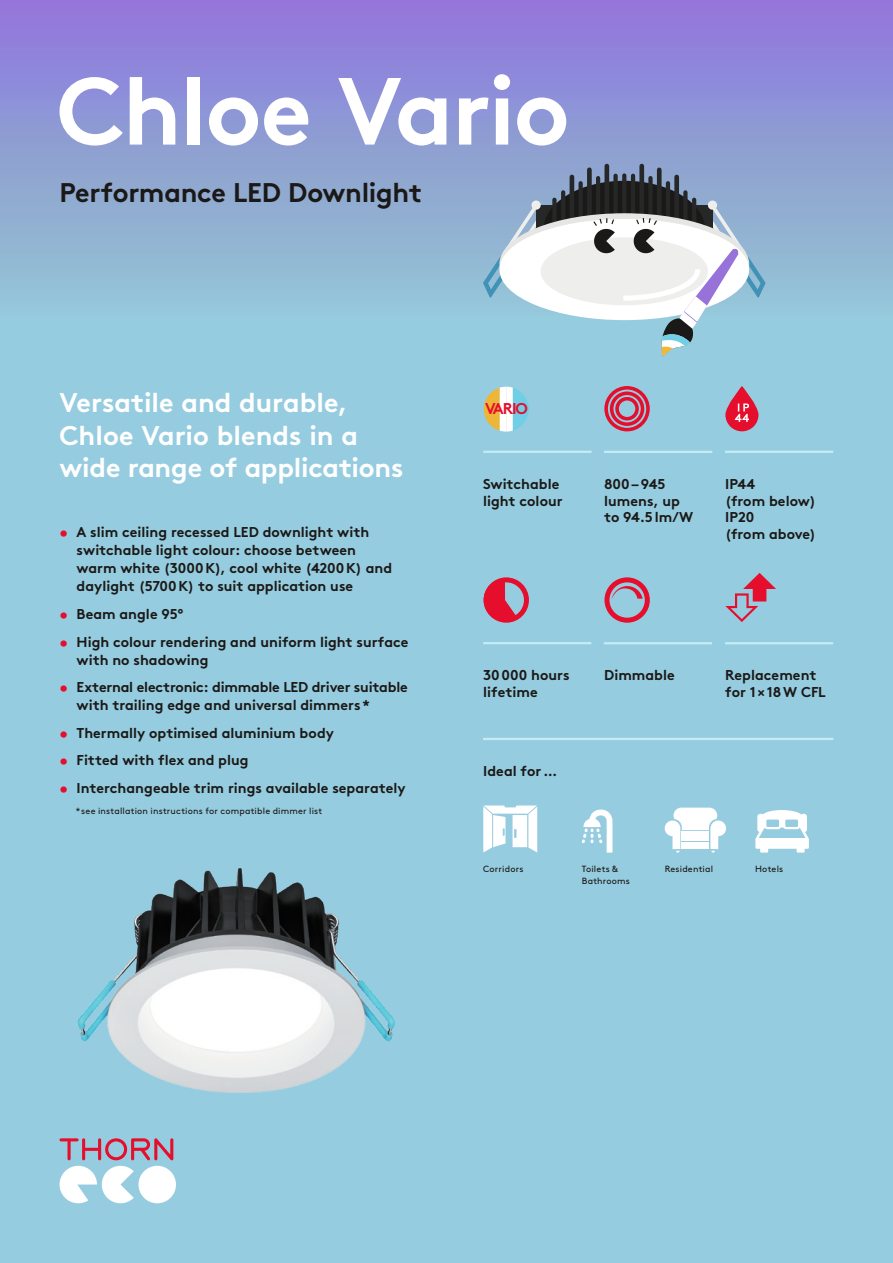
<style>
.page{position:relative;width:893px;height:1263px;background:#96ccdf}
.page>*{position:absolute;margin:0;border:0;box-sizing:border-box;transform-origin:0 0}
.Headline_34pt{font:700 95.1px "Brown";letter-spacing:-.015em;color:#fff}
.Subheadline_white_18{font:700 27px/32.4px "Brown";letter-spacing:-.005em;color:#fff}
.Subheadline_black_18{font:700 27px "Brown";letter-spacing:-.01em;color:#1b1917}
.t1{font:700 15.6px "Brown";letter-spacing:-.07em;color:#e50e2c}
.Highlight_Icons_9_5{font:700 14.25px/16.5px "Brown";color:#1b1917}
.Headline_Running_Tex{font:700 14.25px "Brown";letter-spacing:.005em;color:#1b1917}
.Caption_6pt{font:9px "Brown";letter-spacing:.02em;color:#1b1917}
.Application_Icons_6p{font:9px/12px "Brown";letter-spacing:.02em;color:#1b1917}
.s1{color:#e50e2c}
</style>
<div class="page">
<div style="left:0;top:0;width:893px;height:317px;background:linear-gradient(to bottom,#8f76d9,#93c9d2)"></div>
<hr style="left:483px;top:738px;width:350px;height:2px;background:#c4ecf5">
<hr style="left:483px;top:451px;width:109px;height:2px;background:#c4ecf5">
<hr style="left:604px;top:642px;width:108px;height:2px;background:#c4ecf5">
<hr style="left:725px;top:642px;width:108px;height:2px;background:#c4ecf5">
<hr style="left:483px;top:642px;width:108px;height:2px;background:#c4ecf5">
<hr style="left:604px;top:451px;width:108px;height:2px;background:#c4ecf5">
<hr style="left:725px;top:451px;width:108px;height:2px;background:#c4ecf5">
<svg style="left:725px;top:386px;width:33px;height:45px"></svg>
<svg style="left:735px;top:403px;width:14px;height:19px"></svg>
<svg style="left:604px;top:386px;width:46px;height:45px"></svg>
<svg style="left:612px;top:586px;width:31px;height:13px"></svg>
<div style="left:604px;top:577px;width:46px;height:46px;border:5px solid #e50e2c;border-radius:50%"></div>
<svg style="left:725px;top:573px;width:51px;height:49px"></svg>
<svg style="left:484px;top:580px;width:33px;height:41px"></svg>
<div style="left:484px;top:577px;width:45px;height:46px;border:5px solid #e50e2c;border-radius:50%"></div>
<svg style="left:483px;top:202px;width:60px;height:96px;background:#90b3d1"></svg>
<div style="left:536px;top:205px;width:25px;height:28px;background:#262727"></div>
<div style="left:531px;top:200px;width:10px;height:10px;background:#eeefed;border-radius:50%"></div>
<div style="left:543px;top:181px;width:162px;height:98px;background:#1b1917;border-radius:50%"></div>
<hr style="left:622px;top:175px;width:4px;height:42px;background:#262727">
<hr style="left:631px;top:176px;width:4px;height:41px;background:#262727">
<div style="left:648px;top:178px;width:5px;height:42px;background:#262727"></div>
<hr style="left:596px;top:178px;width:4px;height:42px;background:#262727">
<div style="left:578px;top:183px;width:5px;height:41px;background:#262727"></div>
<hr style="left:666px;top:183px;width:4px;height:41px;background:#262727">
<hr style="left:683px;top:192px;width:4px;height:42px;background:#262727">
<hr style="left:692px;top:200px;width:4px;height:41px;background:#262727">
<hr style="left:561px;top:192px;width:4px;height:42px;background:#262727">
<div style="left:552px;top:200px;width:5px;height:40px;background:#262727"></div>
<div style="left:639px;top:166px;width:5px;height:50px;background:#262727"></div>
<div style="left:657px;top:170px;width:5px;height:51px;background:#262727"></div>
<div style="left:587px;top:170px;width:5px;height:51px;background:#262727"></div>
<hr style="left:570px;top:177px;width:4px;height:50px;background:#262727">
<div style="left:674px;top:177px;width:5px;height:50px;background:#262727"></div>
<div style="left:604px;top:166px;width:5px;height:50px;background:#262727"></div>
<div style="left:613px;top:176px;width:5px;height:41px;background:#262727"></div>
<div style="left:499px;top:213px;width:250px;height:101px;background:#e6e6e5;border-radius:50%"></div>
<div style="left:499px;top:219px;width:250px;height:101px;background:#fff;border-radius:50%"></div>
<div style="left:541px;top:237px;width:167px;height:68px;background:#eeefed;border-radius:50%"></div>
<svg style="left:593px;top:218px;width:22px;height:36px"></svg>
<svg style="left:623px;top:202px;width:142px;height:155px"></svg>
<img style="left:78px;top:868px;width:317px;height:225px">
<svg style="left:665px;top:808px;width:61px;height:45px"></svg>
<svg style="left:582px;top:809px;width:30px;height:44px"></svg>
<svg style="left:483px;top:805px;width:54px;height:47px"></svg>
<svg style="left:755px;top:810px;width:54px;height:43px"></svg>
<svg style="left:484px;top:387px;width:45px;height:45px"></svg>
<div style="left:138px;top:1166px;width:38px;height:37px;background:#fff;border-radius:50%"></div>
<svg style="left:60px;top:1138px;width:113px;height:65px"></svg>
<p class="Headline_34pt" style="left:57px;top:34px;width:514px">Chloe Vario</p>
<p class="Subheadline_black_18" style="left:60px;top:171px;width:364px">Performance LED Downlight</p>
<p class="Subheadline_white_18" style="left:60px;top:384px;width:345px">Versatile and durable,<br>Chloe Vario blends in a wide range of applications</p>
<p class="Highlight_Icons_9_5" style="left:77px;top:522px;width:317px;line-height:18px;text-indent:-17px"><span class="s1">•</span> A slim ceiling recessed LED downlight with switchable light colour: choose between warm white (3000K), cool white (4200K) and daylight (5700K) to suit application use</p>
<p class="Highlight_Icons_9_5" style="left:60px;top:604px;width:126px"><span class="s1">•</span> Beam angle 95°</p>
<p class="Highlight_Icons_9_5" style="left:77px;top:631px;width:333px;line-height:18px;text-indent:-17px"><span class="s1">•</span> High colour rendering and uniform light surface with no shadowing</p>
<p class="Highlight_Icons_9_5" style="left:77px;top:677px;width:333px;line-height:18px;text-indent:-17px"><span class="s1">•</span> External electronic: dimmable LED driver suitable with trailing edge and universal dimmers*</p>
<p class="Highlight_Icons_9_5" style="left:60px;top:723px;width:276px"><span class="s1">•</span> Thermally optimised aluminium body</p>
<p class="Highlight_Icons_9_5" style="left:60px;top:750px;width:191px"><span class="s1">•</span> Fitted with flex and plug</p>
<p class="Highlight_Icons_9_5" style="left:60px;top:778px;width:348px"><span class="s1">•</span> Interchangeable trim rings available separately</p>
<p class="Caption_6pt" style="left:76px;top:804px;width:248px">*see installation instructions for compatible dimmer list</p>
<p class="t1" style="left:485px;top:396px;width:44px">VARIO</p>
<p class="Highlight_Icons_9_5" style="left:483px;top:474px;width:81px">Switchable light colour</p>
<p class="Highlight_Icons_9_5" style="left:604px;top:474px;width:91px">800–945 lumens, up to 94.5lm/W</p>
<p class="Highlight_Icons_9_5" style="left:725px;top:474px;width:92px">IP44<br>(from below)<br>IP20<br>(from above)</p>
<p class="Highlight_Icons_9_5" style="left:483px;top:666px;width:88px">30000 hours lifetime</p>
<p class="Headline_Running_Tex" style="left:483px;top:759px;width:76px">Ideal for…</p>
<p class="Highlight_Icons_9_5" style="left:604px;top:666px;width:72px">Dimmable</p>
<p class="Highlight_Icons_9_5" style="left:725px;top:666px;width:102px">Replacement for 1×18W CFL</p>
<p class="Application_Icons_6p" style="left:483px;top:862px;width:42px">Corridors</p>
<p class="Application_Icons_6p" style="left:582px;top:862px;width:50px">Toilets &amp;<br>Bathrooms</p>
<p class="Application_Icons_6p" style="left:665px;top:862px;width:50px">Residential</p>
<p class="Application_Icons_6p" style="left:755px;top:862px;width:30px">Hotels</p>
</div>
